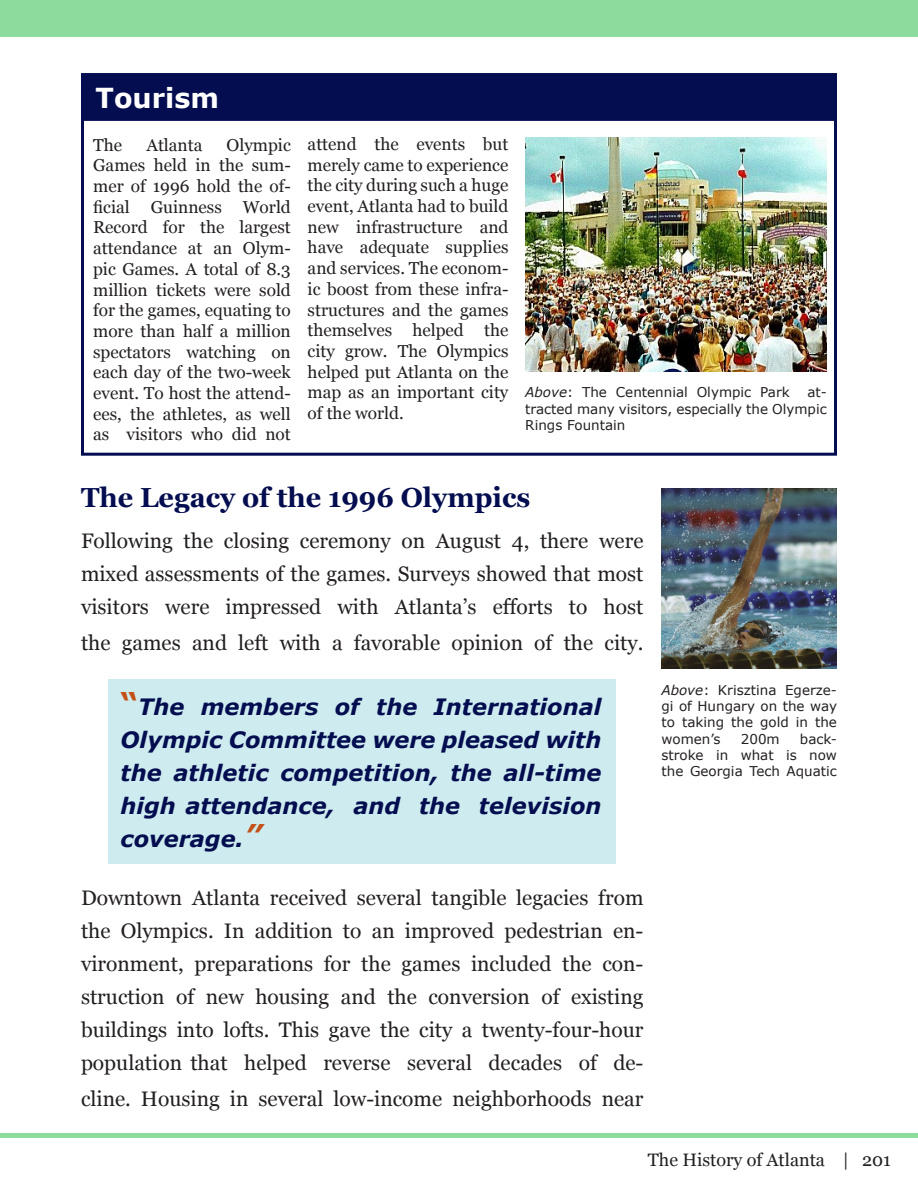
<style>
.page{position:relative;width:918px;height:1188px;background:#fff}
.page>*{position:absolute;margin:0;border:0;box-sizing:border-box;transform-origin:0 0}
.t1{font:700 27.6px "Georgia";color:#030d4f}
.t2{font:700 27.6px "Verdana";color:#fff}
.t3{font:italic 700 22.5px/33px "Verdana";color:#030d4f;text-align:justify}
.t4{font:21px/33px "Georgia";color:#231f20;text-align:justify}
.t5{font:18px "Georgia";color:#231f20}
.t6{font:17.25px/20.7px "Georgia";color:#231f20;text-align:justify}
.t7{font:13.5px/16.2px "Verdana";color:#231f20;text-align:justify}
.s1{font-style:italic}
.s2{font-style:normal;font-size:30px;color:#c35018}
.s3{font-size:30px;color:#c35018}
</style>
<div class="page">
<hr style="left:0;top:1134px;width:918px;height:4px;background:#8edc9d">
<div style="left:0;top:0;width:918px;height:37px;background:#8edc9d"></div>
<svg style="left:81px;top:73px;width:756px;height:383px"></svg>
<img style="left:662px;top:489px;width:175px;height:180px">
<img style="left:525px;top:138px;width:302px;height:234px">
<div style="left:108px;top:679px;width:507px;height:185px;background:#ceecef"></div>
<p class="t2" style="left:96px;top:80px;width:125px">Tourism</p>
<p class="t6" style="left:93px;top:134px;width:31px">The</p>
<p class="t6" style="left:146px;top:134px;width:57px">Atlanta</p>
<p class="t6" style="left:93px;top:134px;width:199px;text-indent:134px">Olympic Games held in the sum&shy;mer of 1996 hold the of&shy;ficial Guinness World Record for the largest attendance at an Olym&shy;pic Games. A total of 8.3 million tickets were sold for the games, equating to more than half a million spectators watching on each day of the two-week event. To host the attend&shy;ees, the athletes, as well as visitors who did not</p>
<p class="t6" style="left:308px;top:133px;width:202px">attend the events but merely came to experience the city during such a huge event, Atlanta had to build new infrastructure and have adequate supplies and services. The econom&shy;ic boost from these infra&shy;structures and the games themselves helped the city grow. The Olympics helped put Atlanta on the map as an important city of the world.</p>
<p class="t7" style="left:525px;top:385px;width:266px"><span class="s1">Above</span>: The Centennial Olympic Park</p>
<p class="t7" style="left:525px;top:385px;width:303px;text-indent:282px">at&shy;tracted many visitors, especially the Olympic Rings Fountain</p>
<p class="t1" style="left:81px;top:477px;width:451px">The Legacy of the 1996 Olympics</p>
<p class="t4" style="left:81px;top:524px;width:564px">Following the closing ceremony on August 4, there were mixed assessments of the games. Surveys showed that most visitors were impressed with Atlanta’s efforts to host</p>
<p class="t4" style="left:81px;top:626px;width:564px">the games and left with a favorable opinion of the city.</p>
<p class="t3" style="left:121px;top:691px;width:482px"><span class="s2">“</span>The members of the International Olympic Committee were pleased with the athletic competition, the all-time high attendance, and the television coverage.<span class="s3">”</span></p>
<p class="t4" style="left:81px;top:881px;width:564px">Downtown Atlanta received several tangible legacies from the Olympics. In addition to an improved pedestrian en&shy;vironment, preparations for the games included the con&shy;struction of new housing and the conversion of existing buildings into lofts. This gave the city a twenty-four-hour population that helped reverse several decades of de-</p>
<p class="t4" style="left:81px;top:1082px;width:564px">cline. Housing in several low-income neighborhoods near</p>
<p class="t7" style="left:662px;top:682px;width:177px"><span class="s1">Above</span>: Krisztina Egerze&shy;gi of Hungary on the way to taking the gold in the women’s</p>
<p class="t7" style="left:662px;top:731px;width:177px;text-indent:138px">back&shy;stroke in what is now the Georgia Tech Aquatic</p>
<p class="t7" style="left:741px;top:731px;width:40px">200m</p>
<p class="t5" style="left:648px;top:1147px;width:245px">The History of Atlanta | 201</p>
</div>
